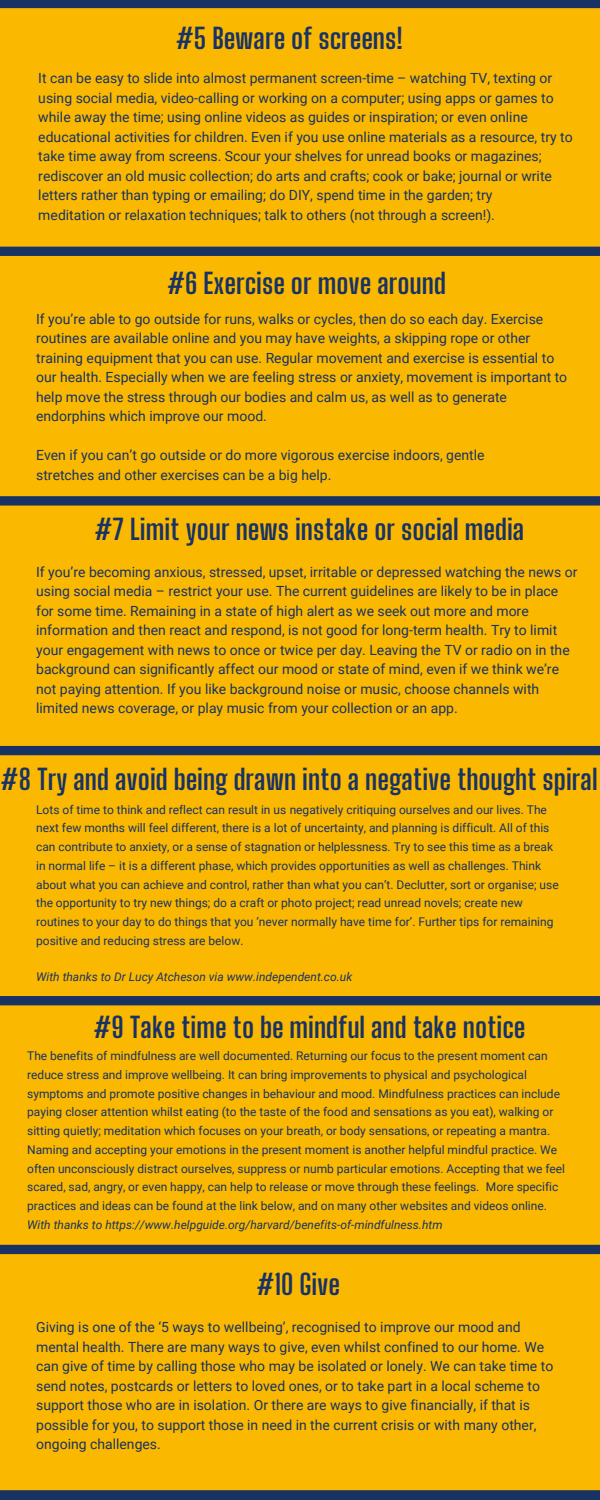
<style>
.page{position:relative;width:600px;height:1500px;background:#fff}
.page>*{position:absolute;margin:0;border:0;box-sizing:border-box;transform-origin:0 0}
.t1{font:700 28px "Big Shoulders Display";color:#183264}
.t2{font:14px/19.5px "Roboto";color:#183264}
.t3{font:12px/18.8px "Roboto";color:#183264}
.t4{font:italic 12px "Roboto";color:#183264}
</style>
<div class="page">
<div style="left:0;top:750px;width:600px;height:250px;background:#fbb800"></div>
<div style="left:0;top:1000px;width:600px;height:249px;background:#fbb800"></div>
<div style="left:0;top:501px;width:600px;height:249px;background:#fbb800"></div>
<div style="left:0;top:251px;width:600px;height:249px;background:#fbb800"></div>
<div style="left:0;top:1249px;width:600px;height:251px;background:#fbb800"></div>
<div style="left:0;top:0;width:600px;height:250px;background:#fbb800"></div>
<div style="left:0;top:996px;width:600px;height:9px;background:#183264"></div>
<div style="left:0;top:1245px;width:600px;height:9px;background:#183264"></div>
<div style="left:0;top:247px;width:600px;height:9px;background:#183264"></div>
<svg style="left:0;top:496px;width:600px;height:10px;background:#273a5d"></svg>
<div style="left:0;top:746px;width:600px;height:9px;background:#183264"></div>
<div style="left:0;top:0;width:600px;height:8px;background:#183264"></div>
<svg style="left:0;top:1490px;width:600px;height:10px;background:#1c3462"></svg>
<h1 class="t1" style="left:176px;top:22px;width:228px">#5 Beware of screens!</h1>
<p class="t2" style="left:38px;top:69px;width:536px">It can be easy to slide into almost permanent screen-time – watching TV, texting or using social media, video-calling or working on a computer; using apps or games to while away the time; using online videos as guides or inspiration; or even online educational activities for children. Even if you use online materials as a resource, try to take time away from screens. Scour your shelves for unread books or magazines; rediscover an old music collection; do arts and crafts; cook or bake; journal or write letters rather than typing or emailing; do DIY, spend time in the garden; try<br>meditation or relaxation techniques; talk to others (not through a screen!).</p>
<h1 class="t1" style="left:167px;top:267px;width:280px">#6 Exercise or move around</h1>
<p class="t2" style="left:36px;top:309px;width:533px">If you’re able to go outside for runs, walks or cycles, then do so each day. Exercise routines are available online and you may have weights, a skipping rope or other training equipment that you can use. Regular movement and exercise is essential to our health. Especially when we are feeling stress or anxiety, movement is important to help move the stress through our bodies and calm us, as well as to generate endorphins which improve our mood.</p>
<p class="t2" style="left:36px;top:446px;width:450px">Even if you can’t go outside or do more vigorous exercise indoors, gentle stretches and other exercises can be a big help.</p>
<h1 class="t1" style="left:94px;top:513px;width:431px">#7 Limit your news instake or social media</h1>
<p class="t2" style="left:36px;top:562px;width:543px">If you’re becoming anxious, stressed, upset, irritable or depressed watching the news or using social media – restrict your use. The current guidelines are likely to be in place for some time. Remaining in a state of high alert as we seek out more and more information and then react and respond, is not good for long-term health. Try to limit your engagement with news to once or twice per day. Leaving the TV or radio on in the background can significantly affect our mood or state of mind, even if we think we’re not paying attention. If you like background noise or music, choose channels with limited news coverage, or play music from your collection or an app.</p>
<h1 class="t1" style="left:1px;top:763px;width:598px">#8 Try and avoid being drawn into a negative thought spiral</h1>
<p class="t3" style="left:36px;top:800px;width:524px">Lots of time to think and reflect can result in us negatively critiquing ourselves and our lives. The next few months will feel different, there is a lot of uncertainty, and planning is difficult. All of this can contribute to anxiety, or a sense of stagnation or helplessness. Try to see this time as a break in normal life – it is a different phase, which provides opportunities as well as challenges. Think about what you can achieve and control, rather than what you can’t. Declutter, sort or organise; use the opportunity to try new things; do a craft or photo project; read unread novels; create new routines to your day to do things that you ‘never normally have time for’. Further tips for remaining positive and reducing stress are below.</p>
<p class="t4" style="left:36px;top:970px;width:318px">With thanks to Dr Lucy Atcheson via www.independent.co.uk</p>
<h1 class="t1" style="left:93px;top:1010px;width:433px">#9 Take time to be mindful and take notice</h1>
<p class="t3" style="left:27px;top:1047px;width:539px">The benefits of mindfulness are well documented. Returning our focus to the present moment can reduce stress and improve wellbeing. It can bring improvements to physical and psychological symptoms and promote positive changes in behaviour and mood. Mindfulness practices can include paying closer attention whilst eating (to the taste of the food and sensations as you eat), walking or sitting quietly; meditation which focuses on your breath, or body sensations, or repeating a mantra.<br>Naming and accepting your emotions in the present moment is another helpful mindful practice. We often unconsciously distract ourselves, suppress or numb particular emotions. Accepting that we feel scared, sad, angry, or even happy, can help to release or move through these feelings. More specific practices and ideas can be found at the link below, and on many other websites and videos online.</p>
<p class="t4" style="left:27px;top:1218px;width:417px">With thanks to https://www.helpguide.org/harvard/benefits-of-mindfulness.htm</p>
<h1 class="t1" style="left:257px;top:1268px;width:85px">#10 Give</h1>
<p class="t2" style="left:36px;top:1318px;width:519px">Giving is one of the ‘5 ways to wellbeing’, recognised to improve our mood and mental health. There are many ways to give, even whilst confined to our home. We can give of time by calling those who may be isolated or lonely. We can take time to send notes, postcards or letters to loved ones, or to take part in a local scheme to support those who are in isolation. Or there are ways to give financially, if that is possible for you, to support those in need in the current crisis or with many other, ongoing challenges.</p>
</div>
